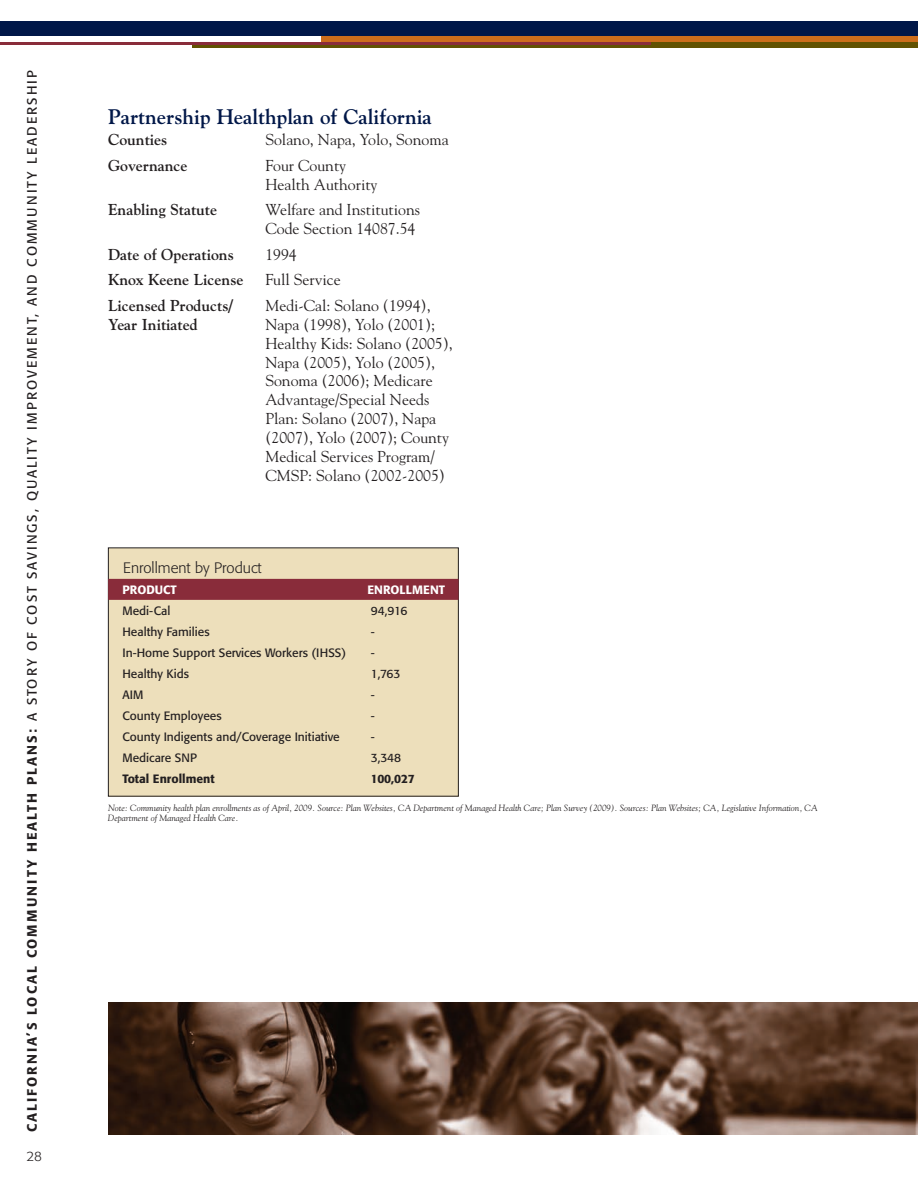
<style>
.page{position:relative;width:918px;height:1188px;background:#fff}
.page>*{position:absolute;margin:0;border:0;box-sizing:border-box;transform-origin:0 0}
.t1{font:700 21px "Goudy";color:#001748}
.t2{font:15.75px/18.9px "Goudy";color:#231f20}
.t3{font:700 15.75px "Goudy";color:#231f20}
.t4{font:300 15px "Formata";color:#231f20}
.t5{font:13.5px "Formata";letter-spacing:.145em;color:#231f20}
.t6{font:300 13.5px "Formata";color:#231f20}
.t7{font:12px "Formata";color:#231f20}
.t8{font:500 12px "Formata";color:#231f20}
.t9{font:500 12px "Formata";color:#fff}
.t10{font:italic 9px/10.8px "Goudy";color:#231f20}
.s1{font-weight:500}
</style>
<div class="page">
<div style="left:0;top:22px;width:918px;height:14px;background:#001748"></div>
<div style="left:322px;top:36px;width:596px;height:6px;background:#cc6d1b"></div>
<div style="left:193px;top:42px;width:725px;height:6px;background:#615201"></div>
<hr style="left:0;top:42px;width:651px;height:3px;background:#892c3a">
<div style="left:108px;top:548px;width:350px;height:248px;background:#eddfbb"></div>
<div style="left:108px;top:548px;width:351px;height:248px;border:1px solid #231f20"></div>
<div style="left:108px;top:579px;width:351px;height:21px;background:#892c3a"></div>
<img style="left:108px;top:1002px;width:810px;height:132px">
<p class="t5" style="left:26px;top:1132px;width:1064px;rotate:-90deg"><span class="s1">CALIFORNIA’S LOCAL COMMUNITY HEALTH PLANS:</span> A STORY OF COST SAVINGS, QUALITY IMPROVEMENT, AND COMMUNITY LEADERSHIP</p>
<p class="t6" style="left:27px;top:1150px;width:17px">28</p>
<h1 class="t1" style="left:108px;top:104px;width:325px">Partnership Healthplan of California</h1>
<p class="t3" style="left:108px;top:130px;width:61px">Counties</p>
<p class="t2" style="left:265px;top:130px;width:185px">Solano, Napa, Yolo, Sonoma</p>
<p class="t3" style="left:108px;top:156px;width:81px">Governance</p>
<p class="t2" style="left:265px;top:156px;width:114px">Four County<br>Health Authority</p>
<p class="t3" style="left:108px;top:200px;width:111px">Enabling Statute</p>
<p class="t2" style="left:265px;top:200px;width:156px">Welfare and Institutions<br>Code Section 14087.54</p>
<p class="t3" style="left:108px;top:245px;width:127px">Date of Operations</p>
<p class="t2" style="left:265px;top:245px;width:33px">1994</p>
<p class="t3" style="left:108px;top:271px;width:137px">Knox Keene License</p>
<p class="t2" style="left:265px;top:270px;width:77px">Full Service</p>
<p class="t3" style="left:108px;top:296px;width:127px">Licensed Products/</p>
<p class="t2" style="left:265px;top:296px;width:167px">Medi-Cal: Solano (1994),</p>
<p class="t3" style="left:108px;top:315px;width:91px">Year Initiated</p>
<p class="t2" style="left:265px;top:315px;width:189px">Napa (1998), Yolo (2001);<br>Healthy Kids: Solano (2005),<br>Napa (2005), Yolo (2005),<br>Sonoma (2006); Medicare<br>Advantage/Special Needs<br>Plan: Solano (2007), Napa (2007), Yolo (2007); County<br>Medical Services Program/<br>CMSP: Solano (2002-2005)</p>
<p class="t4" style="left:123px;top:562px;width:140px">Enrollment by Product</p>
<p class="t9" style="left:122px;top:584px;width:56px">PRODUCT</p>
<p class="t9" style="left:367px;top:584px;width:79px">ENROLLMENT</p>
<p class="t7" style="left:122px;top:606px;width:49px">Medi-Cal</p>
<p class="t7" style="left:371px;top:606px;width:38px">94,916</p>
<p class="t7" style="left:122px;top:627px;width:89px">Healthy Families</p>
<p class="t7" style="left:371px;top:627px;width:5px">-</p>
<p class="t7" style="left:122px;top:648px;width:225px">In-Home Support Services Workers (IHSS)</p>
<p class="t7" style="left:371px;top:648px;width:5px">-</p>
<p class="t7" style="left:122px;top:669px;width:68px">Healthy Kids</p>
<p class="t7" style="left:371px;top:669px;width:31px">1,763</p>
<p class="t7" style="left:122px;top:690px;width:22px">AIM</p>
<p class="t7" style="left:371px;top:690px;width:5px">-</p>
<p class="t7" style="left:122px;top:711px;width:101px">County Employees</p>
<p class="t7" style="left:371px;top:711px;width:5px">-</p>
<p class="t7" style="left:122px;top:732px;width:219px">County Indigents and/Coverage Initiative</p>
<p class="t7" style="left:371px;top:732px;width:5px">-</p>
<p class="t7" style="left:122px;top:753px;width:76px">Medicare SNP</p>
<p class="t7" style="left:371px;top:753px;width:32px">3,348</p>
<p class="t8" style="left:122px;top:773px;width:94px">Total Enrollment</p>
<p class="t8" style="left:371px;top:773px;width:45px">100,027</p>
<p class="t10" style="left:108px;top:802px;width:711px">Note: Community health plan enrollments as of April, 2009. Source: Plan Websites, CA Department of Managed Health Care; Plan Survey (2009). Sources: Plan Websites; CA, Legislative Information, CA<br>Department of Managed Health Care.</p>
</div>
